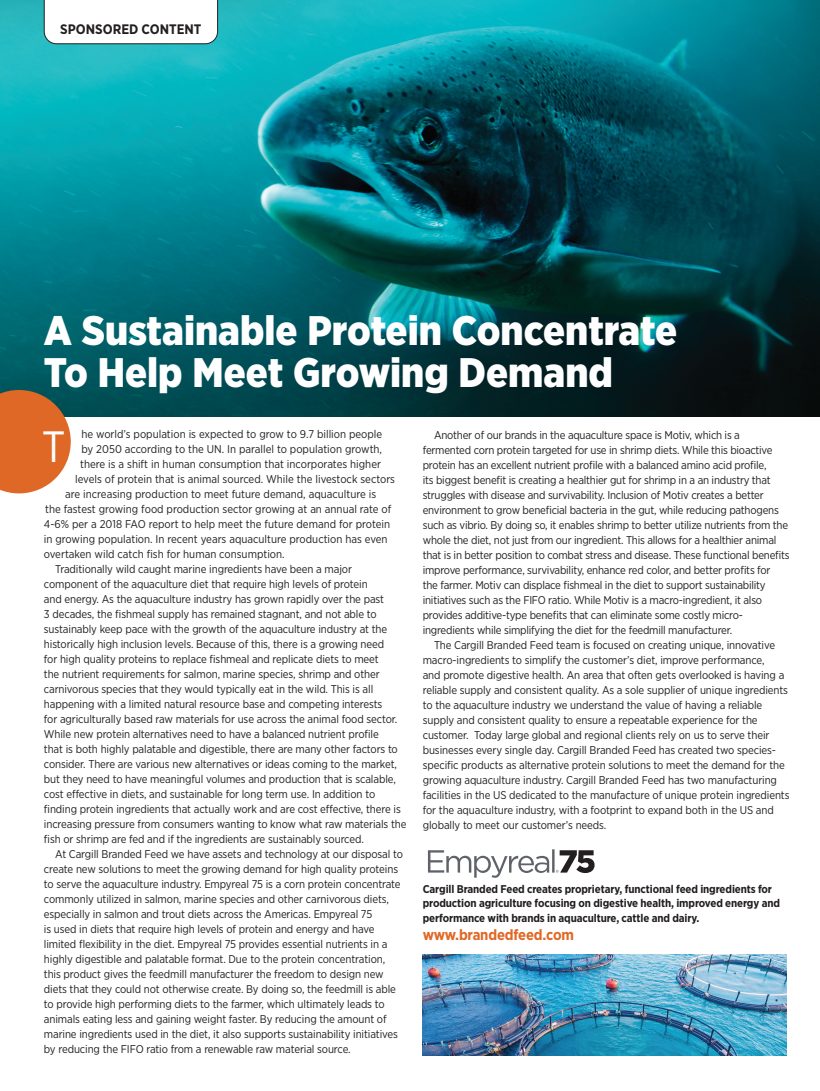
<style>
.page{position:relative;width:820px;height:1091px;background:#fff}
.page>*{position:absolute;margin:0;border:0;box-sizing:border-box;transform-origin:0 0}
.t1{font:43.75px "Gotham Narrow";color:#fff}
.t2{font:900 41.25px/42.5px "Gotham Narrow";color:#fff}
.t3{font:700 15px "Gotham Narrow";letter-spacing:-.01em;color:#e06826}
.t4{font:700 13.75px "Gotham Narrow";color:#231f20}
.t5{font:11.25px/15px "Gotham Narrow";letter-spacing:-.01em;color:#231f20}
.t6{font:700 11.25px/13.8px "Gotham Narrow";letter-spacing:-.01em;color:#231f20}
</style>
<div class="page">
<img style="left:0;top:0;width:820px;height:416px">
<svg style="left:44px;top:0;width:174px;height:44px"></svg>
<img style="left:423px;top:954px;width:363px;height:101px">
<svg style="left:0;top:390px;width:71px;height:103px;background:#d1733c"></svg>
<svg style="left:428px;top:849px;width:166px;height:29px"></svg>
<p class="t4" style="left:60px;top:20px;width:143px">SPONSORED CONTENT</p>
<h2 class="t2" style="left:44px;top:308px;width:635px">A Sustainable Protein Concentrate<br>To Help Meet Growing Demand</h2>
<p class="t5" style="left:81px;top:427px;width:302px">he world’s population is expected to grow to 9.7 billion people</p>
<p class="t5" style="left:81px;top:442px;width:302px">by 2050 according to the UN. In parallel to population growth,</p>
<p class="t5" style="left:80px;top:457px;width:302px">there is a shift in human consumption that incorporates higher</p>
<p class="t5" style="left:75px;top:472px;width:321px">levels of protein that is animal sourced. While the livestock sectors</p>
<p class="t5" style="left:65px;top:487px;width:313px">are increasing production to meet future demand, aquaculture is</p>
<p class="t5" style="left:45px;top:502px;width:348px">the fastest growing food production sector growing at an annual rate of</p>
<p class="t5" style="left:44px;top:517px;width:348px">4-6% per a 2018 FAO report to help meet the future demand for protein</p>
<p class="t5" style="left:44px;top:532px;width:345px">in growing population. In recent years aquaculture production has even</p>
<p class="t5" style="left:44px;top:547px;width:242px">overtaken wild catch fish for human consumption.</p>
<p class="t5" style="left:55px;top:562px;width:298px">Traditionally wild caught marine ingredients have been a major</p>
<p class="t5" style="left:44px;top:577px;width:325px">component of the aquaculture diet that require high levels of protein</p>
<p class="t5" style="left:44px;top:592px;width:342px">and energy. As the aquaculture industry has grown rapidly over the past</p>
<p class="t5" style="left:44px;top:607px;width:334px">3 decades, the fishmeal supply has remained stagnant, and not able to</p>
<p class="t5" style="left:44px;top:622px;width:345px">sustainably keep pace with the growth of the aquaculture industry at the</p>
<p class="t5" style="left:44px;top:637px;width:342px">historically high inclusion levels. Because of this, there is a growing need</p>
<p class="t5" style="left:44px;top:652px;width:336px">for high quality proteins to replace fishmeal and replicate diets to meet</p>
<p class="t5" style="left:44px;top:667px;width:337px">the nutrient requirements for salmon, marine species, shrimp and other</p>
<p class="t5" style="left:44px;top:682px;width:331px">carnivorous species that they would typically eat in the wild. This is all</p>
<p class="t5" style="left:44px;top:697px;width:340px">happening with a limited natural resource base and competing interests</p>
<p class="t5" style="left:44px;top:712px;width:355px">for agriculturally based raw materials for use across the animal food sector.</p>
<p class="t5" style="left:44px;top:727px;width:336px">While new protein alternatives need to have a balanced nutrient profile</p>
<p class="t5" style="left:44px;top:742px;width:355px">that is both highly palatable and digestible, there are many other factors to</p>
<p class="t5" style="left:44px;top:757px;width:355px">consider. There are various new alternatives or ideas coming to the market,</p>
<p class="t5" style="left:44px;top:772px;width:353px">but they need to have meaningful volumes and production that is scalable,</p>
<p class="t5" style="left:44px;top:787px;width:333px">cost effective in diets, and sustainable for long term use. In addition to</p>
<p class="t5" style="left:44px;top:802px;width:358px">finding protein ingredients that actually work and are cost effective, there is</p>
<p class="t5" style="left:44px;top:817px;width:364px">increasing pressure from consumers wanting to know what raw materials the</p>
<p class="t5" style="left:44px;top:832px;width:321px">fish or shrimp are fed and if the ingredients are sustainably sourced.</p>
<p class="t5" style="left:55px;top:847px;width:349px">At Cargill Branded Feed we have assets and technology at our disposal to</p>
<p class="t5" style="left:44px;top:862px;width:356px">create new solutions to meet the growing demand for high quality proteins</p>
<p class="t5" style="left:44px;top:877px;width:358px">to serve the aquaculture industry. Empyreal 75 is a corn protein concentrate</p>
<p class="t5" style="left:44px;top:892px;width:347px">commonly utilized in salmon, marine species and other carnivorous diets,</p>
<p class="t5" style="left:44px;top:907px;width:330px">especially in salmon and trout diets across the Americas. Empyreal 75</p>
<p class="t5" style="left:44px;top:922px;width:332px">is used in diets that require high levels of protein and energy and have</p>
<p class="t5" style="left:44px;top:937px;width:345px">limited flexibility in the diet. Empyreal 75 provides essential nutrients in a</p>
<p class="t5" style="left:44px;top:952px;width:343px">highly digestible and palatable format. Due to the protein concentration,</p>
<p class="t5" style="left:44px;top:967px;width:341px">this product gives the feedmill manufacturer the freedom to design new</p>
<p class="t5" style="left:44px;top:982px;width:354px">diets that they could not otherwise create. By doing so, the feedmill is able</p>
<p class="t5" style="left:44px;top:997px;width:342px">to provide high performing diets to the farmer, which ultimately leads to</p>
<p class="t5" style="left:44px;top:1012px;width:344px">animals eating less and gaining weight faster. By reducing the amount of</p>
<p class="t5" style="left:44px;top:1027px;width:355px">marine ingredients used in the diet, it also supports sustainability initiatives</p>
<p class="t5" style="left:44px;top:1042px;width:308px">by reducing the FIFO ratio from a renewable raw material source.</p>
<h1 class="t1" style="left:42px;top:420px;width:25px">T</h1>
<p class="t5" style="left:423px;top:427px;width:368px;text-indent:11px">Another of our brands in the aquaculture space is Motiv, which is a fermented corn protein targeted for use in shrimp diets. While this bioactive protein has an excellent nutrient profile with a balanced amino acid profile,<br>its biggest benefit is creating a healthier gut for shrimp in a an industry that struggles with disease and survivability. Inclusion of Motiv creates a better environment to grow beneficial bacteria in the gut, while reducing pathogens such as vibrio. By doing so, it enables shrimp to better utilize nutrients from the whole the diet, not just from our ingredient. This allows for a healthier animal that is in better position to combat stress and disease. These functional benefits improve performance, survivability, enhance red color, and better profits for<br>the farmer. Motiv can displace fishmeal in the diet to support sustainability initiatives such as the FIFO ratio. While Motiv is a macro-ingredient, it also provides additive-type benefits that can eliminate some costly micro&shy;ingredients while simplifying the diet for the feedmill manufacturer.</p>
<p class="t5" style="left:423px;top:637px;width:368px;text-indent:11px">The Cargill Branded Feed team is focused on creating unique, innovative macro-ingredients to simplify the customer’s diet, improve performance,<br>and promote digestive health. An area that often gets overlooked is having a reliable supply and consistent quality. As a sole supplier of unique ingredients to the aquaculture industry we understand the value of having a reliable supply and consistent quality to ensure a repeatable experience for the customer. Today large global and regional clients rely on us to serve their businesses every single day. Cargill Branded Feed has created two species&shy;specific products as alternative protein solutions to meet the demand for the growing aquaculture industry. Cargill Branded Feed has two manufacturing facilities in the US dedicated to the manufacture of unique protein ingredients for the aquaculture industry, with a footprint to expand both in the US and globally to meet our customer’s needs.</p>
<p class="t6" style="left:423px;top:882px;width:359px">Cargill Branded Feed creates proprietary, functional feed ingredients for production agriculture focusing on digestive health, improved energy and</p>
<p class="t6" style="left:423px;top:911px;width:278px">performance with brands in aquaculture, cattle and dairy.</p>
<h3 class="t3" style="left:423px;top:925px;width:153px">www.brandedfeed.com</h3>
</div>
